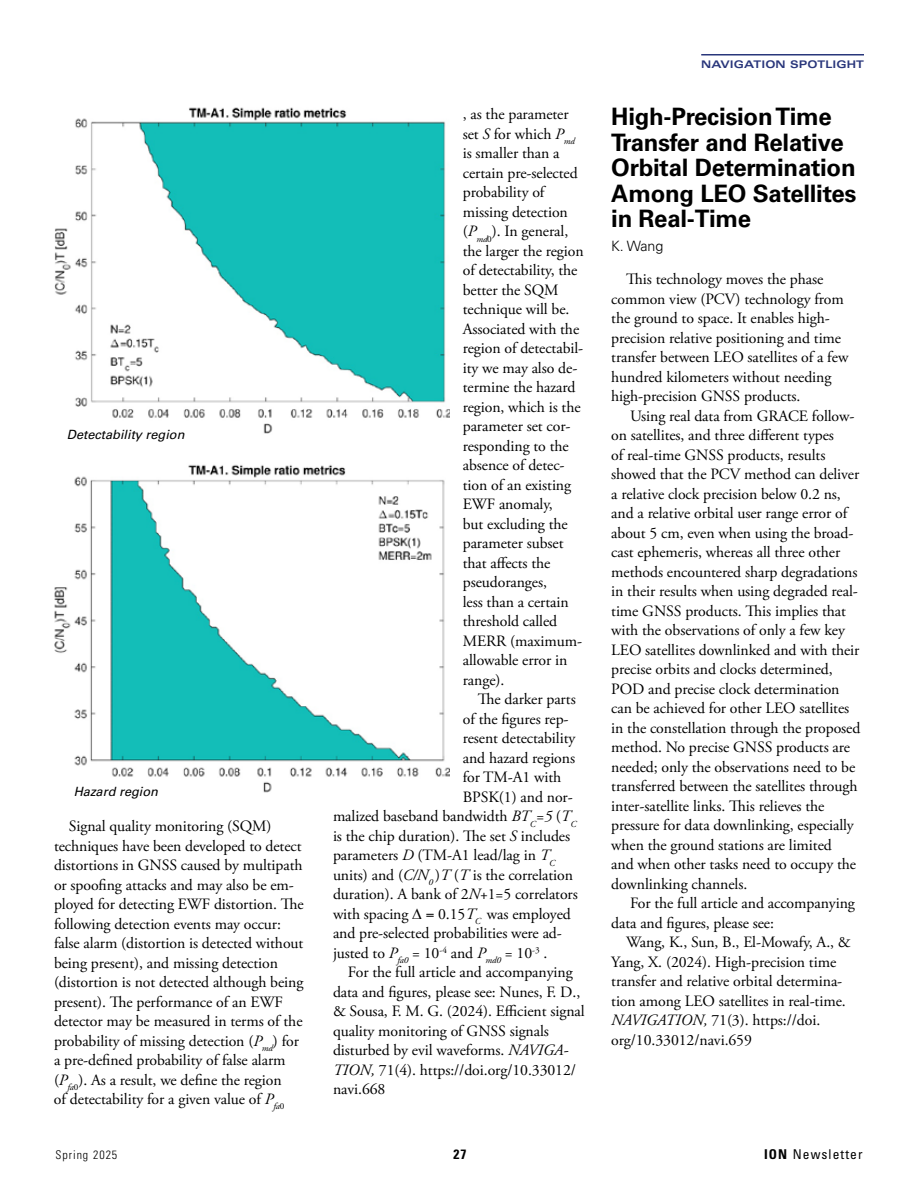
<style>
.page{position:relative;width:918px;height:1188px;background:#fff}
.page>*{position:absolute;margin:0;border:0;box-sizing:border-box;transform-origin:0 0}
.t1{font:700 24px/25.5px "Univers LT Std";letter-spacing:-.01em;color:#000}
.t2{font:15.75px/19.5px "Adobe Garamond Pro";letter-spacing:-.005em;color:#000}
.t3{font:300 14.25px "Univers LT Std";color:#000}
.t4{font:condensed 13.5px "Univers LT Std";letter-spacing:.08em;color:#000}
.t5{font:700 condensed 13.5px "Univers LT Std";color:#000}
.t6{font:italic 12.75px "Univers LT Std";color:#000}
.t7{font:300 condensed 12px "Univers LT Std";letter-spacing:.08em;color:#000}
.t8{font:700 expanded 10.5px "Univers LT Std";letter-spacing:.01em;color:#29367b}
.s1{font-style:italic}
.s2{font-weight:700}
</style>
<div class="page">
<hr style="left:701px;top:54px;width:163px;height:2px;background:#29367b">
<img style="left:54px;top:107px;width:395px;height:327px">
<img style="left:54px;top:464px;width:395px;height:329px">
<p class="t6" style="left:67px;top:427px;width:119px">Detectability region</p>
<p class="t6" style="left:74px;top:784px;width:86px">Hazard region</p>
<p class="t2" style="left:54px;top:817px;width:251px;text-indent:15px">Signal quality monitoring (SQM) techniques have been developed to detect distortions in GNSS caused by multipath or spoofing attacks and may also be em&shy;ployed for detecting EWF distortion. The following detection events may occur: false alarm (distortion is detected without being present), and missing detection (distortion is not detected although being present). The performance of an EWF detector may be measured in terms of the probability of missing detection (<span class="s1">P</span><sub>md</sub>) for a pre-defined probability of false alarm (<span class="s1">P</span><sub>fa</sub><sub>0</sub>). As a result, we define the region<br>of detectability for a given value of <span class="s1">P</span><sub>fa</sub><sub>0</sub></p>
<p class="t2" style="left:463px;top:105px;width:122px">, as the parameter set <span class="s1">S</span> for which <span class="s1">P</span><sub>md </sub>is smaller than a certain pre-selected probability of missing detection (<span class="s1">P</span><sub>md</sub><sub>0</sub>). In general, the larger the region of detectability, the better the SQM technique will be.<br>Associated with the region of detectabil&shy;ity we may also de&shy;termine the hazard region, which is the parameter set cor&shy;responding to the absence of detec&shy;tion of an existing<br>EWF anomaly,<br>but excluding the parameter subset that affects the pseudoranges,<br>less than a certain threshold called<br>MERR (maximum&shy;allowable error in range).</p>
<p class="t2" style="left:478px;top:690px;width:99px">The darker parts</p>
<p class="t2" style="left:463px;top:710px;width:107px">of the figures rep-</p>
<p class="t2" style="left:463px;top:729px;width:114px">resent detectability</p>
<p class="t2" style="left:463px;top:749px;width:114px">and hazard regions</p>
<p class="t2" style="left:463px;top:768px;width:100px">for TM-A1 with</p>
<p class="t2" style="left:463px;top:788px;width:111px">BPSK(1) and nor-</p>
<p class="t2" style="left:333px;top:807px;width:245px">malized baseband bandwidth <span class="s1">BT</span><sub>C</sub><span class="s1">=5</span> (<span class="s1">T</span><sub>C</sub></p>
<p class="t2" style="left:333px;top:827px;width:239px">is the chip duration). The set <span class="s1">S</span> includes</p>
<p class="t2" style="left:333px;top:846px;width:224px">parameters <span class="s1">D</span> (TM-A1 lead/lag in <span class="s1">T</span><sub>C</sub></p>
<p class="t2" style="left:333px;top:866px;width:242px">units) and (<span class="s1">C/N</span><sub>0</sub> )<span class="s1">T</span> (<span class="s1">T</span> is the correlation</p>
<p class="t2" style="left:333px;top:885px;width:246px">duration). A bank of 2<span class="s1">N</span>+1=5 correlators</p>
<p class="t2" style="left:333px;top:905px;width:77px">with spacing</p>
<p class="t2" style="left:333px;top:905px;width:239px;text-indent:105px">0.15<span class="s1">T</span><sub>C</sub> was employed and pre-selected probabilities were ad&shy;justed to <span class="s1">P</span><sub>fa0</sub> = 10<sup>-4</sup> and <span class="s1">P</span><sub>md0</sub> = 10<sup>-3</sup> .</p>
<p class="t2" style="left:333px;top:963px;width:253px;text-indent:15px">For the full article and accompanying data and figures, please see: Nunes, F. D., &amp; Sousa, F. M. G. (2024). Efficient signal quality monitoring of GNSS signals disturbed by evil waveforms. <span class="s1">NAVIGA-TION,</span> 71(4). https://doi.org/10.33012/ navi.668</p>
<p class="t8" style="left:701px;top:58px;width:164px">NAVIGATION SPOTLIGHT</p>
<h1 class="t1" style="left:611px;top:104px;width:247px">High-Precision Time<br>Transfer and Relative<br>Orbital Determination<br>Among LEO Satellites in Real-Time</h1>
<p class="t3" style="left:611px;top:238px;width:54px">K. Wang</p>
<p class="t2" style="left:611px;top:270px;width:239px;text-indent:15px">This technology moves the phase common view (PCV) technology from the ground to space. It enables high&shy;precision relative positioning and time transfer between LEO satellites of a few hundred kilometers without needing high-precision GNSS products.</p>
<p class="t2" style="left:611px;top:407px;width:251px;text-indent:19px">Using real data from GRACE follow&shy;on satellites, and three different types<br>of real-time GNSS products, results showed that the PCV method can deliver a relative clock precision below 0.2 ns, and a relative orbital user range error of about 5 cm, even when using the broad&shy;cast ephemeris, whereas all three other methods encountered sharp degradations in their results when using degraded real&shy;time GNSS products. This implies that with the observations of only a few key LEO satellites downlinked and with their precise orbits and clocks determined, POD and precise clock determination can be achieved for other LEO satellites in the constellation through the proposed method. No precise GNSS products are needed; only the observations need to be transferred between the satellites through inter-satellite links. This relieves the pressure for data downlinking, especially when the ground stations are limited<br>and when other tasks need to occupy the downlinking channels.</p>
<p class="t2" style="left:611px;top:894px;width:245px;text-indent:19px">For the full article and accompanying data and figures, please see:</p>
<p class="t2" style="left:611px;top:933px;width:241px;text-indent:15px">Wang, K., Sun, B., El-Mowafy, A., &amp; Yang, X. (2024). High-precision time transfer and relative orbital determina&shy;tion among LEO satellites in real-time.<br><span class="s1">NAVIGATION,</span> 71(3). https://doi. org/10.33012/navi.659</p>
<p class="t7" style="left:56px;top:1147px;width:63px">Spring 2025</p>
<p class="t5" style="left:453px;top:1146px;width:15px">27</p>
<p class="t4" style="left:764px;top:1145px;width:100px"><span class="s2">ION</span> Newsletter</p>
</div>
